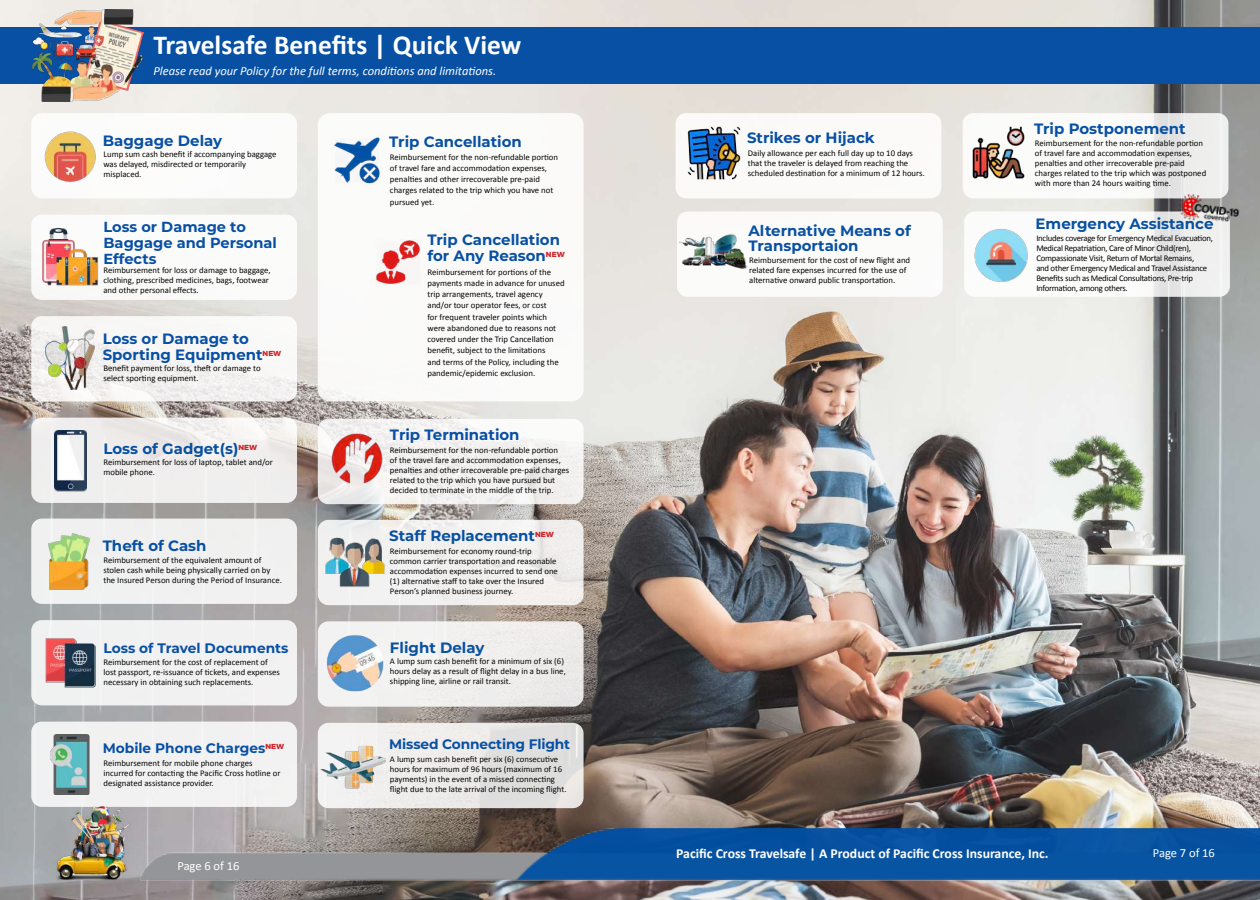
<style>
.page{position:relative;width:1260px;height:900px;background:#fff}
.page>*{position:absolute;margin:0;border:0;box-sizing:border-box;transform-origin:0 0}
.t1{font:700 27.5px "Calibri";color:#fff}
.t2{font:700 15px/16.2px "Montserrat";color:#0850a3}
.t3{font:700 14.62px/16.2px "Montserrat";color:#0850a3}
.t4{font:700 13.75px "Montserrat";color:#0850a3}
.t5{font:700 13.75px "Calibri";color:#fff}
.t6{font:italic 12.5px "Calibri";color:#fff}
.t7{font:12.5px "Calibri";color:#fff}
.t8{font:8.75px/10px "Calibri";color:#040503}
.t9{font:8.75px/10px "Calibri";letter-spacing:-.03em;color:#040503}
</style>
<div class="page">
<img style="left:0;top:0;width:1260px;height:900px">
<img style="left:138px;top:828px;width:1122px;height:72px">
<div style="left:0;top:27px;width:1260px;height:57px;background:#0850a3"></div>
<img style="left:32px;top:10px;width:111px;height:91px">
<div style="left:31px;top:113px;width:266px;height:85px;background:#fff;border-radius:11px"></div>
<div style="left:31px;top:215px;width:266px;height:85px;background:#fff;border-radius:11px"></div>
<div style="left:31px;top:316px;width:266px;height:85px;background:#f7f6f5;border-radius:11px"></div>
<div style="left:31px;top:418px;width:266px;height:85px;background:#efefee;border-radius:11px"></div>
<div style="left:31px;top:519px;width:266px;height:85px;background:#f0f0f0;border-radius:11px"></div>
<div style="left:31px;top:620px;width:266px;height:85px;background:#f2f1f2;border-radius:11px"></div>
<div style="left:31px;top:722px;width:266px;height:85px;background:#f2f1f2;border-radius:11px"></div>
<img style="left:44px;top:131px;width:52px;height:52px">
<img style="left:42px;top:227px;width:57px;height:59px">
<img style="left:46px;top:327px;width:48px;height:62px">
<img style="left:54px;top:430px;width:33px;height:62px">
<img style="left:48px;top:533px;width:43px;height:57px">
<img style="left:45px;top:638px;width:51px;height:50px">
<img style="left:50px;top:734px;width:40px;height:61px">
<div style="left:676px;top:113px;width:265px;height:85px;background:#fff;border-radius:11px"></div>
<svg style="left:963px;top:113px;width:265px;height:85px"></svg>
<img style="left:33px;top:802px;width:110px;height:81px">
<div style="left:318px;top:113px;width:266px;height:288px;background:#fff;border-radius:12px"></div>
<div style="left:318px;top:419px;width:266px;height:85px;background:#f3f2f1;border-radius:11px"></div>
<div style="left:318px;top:520px;width:266px;height:85px;background:#f2f1f0;border-radius:11px"></div>
<div style="left:318px;top:621px;width:266px;height:86px;background:#f0efee;border-radius:11px"></div>
<div style="left:318px;top:723px;width:266px;height:85px;background:linear-gradient(to right,#f6f5f4,#dedddc);border-radius:11px"></div>
<img style="left:334px;top:137px;width:47px;height:48px">
<img style="left:376px;top:239px;width:45px;height:45px">
<img style="left:322px;top:433px;width:70px;height:52px">
<img style="left:325px;top:537px;width:60px;height:50px">
<img style="left:304px;top:625px;width:80px;height:75px">
<img style="left:317px;top:737px;width:69px;height:60px">
<div style="left:677px;top:211px;width:266px;height:86px;background:#fff;border-radius:11px"></div>
<svg style="left:964px;top:211px;width:266px;height:86px"></svg>
<img style="left:671px;top:120px;width:70px;height:65px">
<img style="left:679px;top:234px;width:69px;height:35px">
<img style="left:972px;top:126px;width:53px;height:53px">
<img style="left:971px;top:225px;width:61px;height:57px">
<img style="left:1175px;top:191px;width:68px;height:37px">
<h1 class="t1" style="left:153px;top:26px;width:370px">Travelsafe Benefits | Quick View</h1>
<h3 class="t6" style="left:153px;top:63px;width:344px">Please read your Policy for the full terms, conditions and limitations.</h3>
<h2 class="t2" style="left:103px;top:131px;width:121px">Baggage Delay</h2>
<p class="t8" style="left:103px;top:149px;width:175px">Lump sum cash benefit if accompanying baggage was delayed, misdirected or temporarily misplaced.</p>
<h3 class="t3" style="left:103px;top:218px;width:175px">Loss or Damage to<br>Baggage and Personal<br>Effects</h3>
<p class="t8" style="left:103px;top:265px;width:169px">Reimbursement for loss or damage to baggage, clothing, prescribed medicines, bags, footwear and other personal effects.</p>
<h2 class="t2" style="left:103px;top:329px;width:180px">Loss or Damage to<br>Sporting Equipment<sup>NEW</sup></h2>
<p class="t8" style="left:103px;top:363px;width:159px">Benefit payment for loss, theft or damage to select sporting equipment.</p>
<h2 class="t2" style="left:103px;top:440px;width:155px">Loss of Gadget(s)<sup>NEW</sup></h2>
<p class="t8" style="left:103px;top:457px;width:171px">Reimbursement for loss of laptop, tablet and/or mobile phone.</p>
<h2 class="t2" style="left:103px;top:537px;width:105px">Theft of Cash</h2>
<p class="t8" style="left:103px;top:555px;width:180px">Reimbursement of the equivalent amount of stolen cash while being physically carried on by the Insured Person during the Period of Insurance.</p>
<h3 class="t4" style="left:103px;top:638px;width:187px">Loss of Travel Documents</h3>
<p class="t8" style="left:103px;top:657px;width:178px">Reimbursement for the cost of replacement of lost passport, re-issuance of tickets, and expenses necessary in obtaining such replacements.</p>
<h3 class="t4" style="left:103px;top:738px;width:183px">Mobile Phone Charges<sup>NEW</sup></h3>
<p class="t8" style="left:103px;top:758px;width:179px">Reimbursement for mobile phone charges incurred for contacting the Pacific Cross hotline or designated assistance provider.</p>
<h3 class="t7" style="left:177px;top:857px;width:64px">Page 6 of 16</h3>
<h2 class="t2" style="left:389px;top:133px;width:134px">Trip Cancellation</h2>
<p class="t8" style="left:390px;top:151px;width:170px;line-height:11.2px">Reimbursement for the non-refundable portion of travel fare and accommodation expenses, penalties and other irrecoverable pre-paid charges related to the trip which you have not pursued yet.</p>
<h2 class="t2" style="left:428px;top:230px;width:139px">Trip Cancellation for Any Reason<sup>NEW</sup></h2>
<p class="t8" style="left:428px;top:266px;width:139px;line-height:11.2px">Reimbursement for portions of the payments made in advance for unused trip arrangements, travel agency and/or tour operator fees, or cost<br>for frequent traveler points which were abandoned due to reasons not covered under the Trip Cancellation benefit, subject to the limitations<br>and terms of the Policy, including the pandemic/epidemic exclusion.</p>
<h2 class="t2" style="left:390px;top:426px;width:131px">Trip Termination</h2>
<p class="t8" style="left:390px;top:445px;width:181px">Reimbursement for the non-refundable portion<br>of the travel fare and accommodation expenses, penalties and other irrecoverable pre-paid charges related to the trip which you have pursued but decided to terminate in the middle of the trip.</p>
<h2 class="t2" style="left:389px;top:527px;width:166px">Staff Replacement<sup>NEW</sup></h2>
<p class="t8" style="left:390px;top:546px;width:169px">Reimbursement for economy round-trip common carrier transportation and reasonable accommodation expenses incurred to send one (1) alternative staff to take over the Insured Person’s planned business journey.</p>
<h2 class="t2" style="left:390px;top:639px;width:96px">Flight Delay</h2>
<p class="t8" style="left:390px;top:656px;width:177px">A lump sum cash benefit for a minimum of six (6) hours delay as a result of flight delay in a bus line, shipping line, airline or rail transit.</p>
<h3 class="t4" style="left:389px;top:734px;width:183px">Missed Connecting Flight</h3>
<p class="t8" style="left:390px;top:754px;width:178px">A lump sum cash benefit per six (6) consecutive hours for maximum of 96 hours (maximum of 16 payments) in the event of a missed connecting flight due to the late arrival of the incoming flight.</p>
<h2 class="t2" style="left:747px;top:129px;width:129px">Strikes or Hijack</h2>
<p class="t8" style="left:748px;top:148px;width:179px">Daily allowance per each full day up to 10 days that the traveler is delayed from reaching the scheduled destination for a minimum of 12 hours.</p>
<h2 class="t2" style="left:748px;top:223px;width:164px;line-height:15px">Alternative Means of<br>Transportaion</h2>
<p class="t8" style="left:749px;top:255px;width:163px">Reimbursement for the cost of new flight and related fare expenses incurred for the use of alternative onward public transportation.</p>
<h2 class="t2" style="left:1034px;top:120px;width:153px">Trip Postponement</h2>
<p class="t8" style="left:1035px;top:138px;width:173px">Reimbursement for the non-refundable portion of travel fare and accommodation expenses, penalties and other irrecoverable pre-paid charges related to the trip which was postponed with more than 24 hours waiting time.</p>
<h2 class="t2" style="left:1036px;top:215px;width:179px">Emergency Assistance</h2>
<p class="t9" style="left:1036px;top:232px;width:178px">Includes coverage for Emergency Medical Evacuation, Medical Repatriation, Care of Minor Child(ren), Compassionate Visit, Return of Mortal Remains,<br>and other Emergency Medical and Travel Assistance Benefits such as Medical Consultations, Pre-trip Information, among others.</p>
<h3 class="t5" style="left:676px;top:843px;width:374px">Pacific Cross Travelsafe | A Product of Pacific Cross Insurance, Inc.</h3>
<h3 class="t7" style="left:1153px;top:844px;width:64px">Page 7 of 16</h3>
</div>
